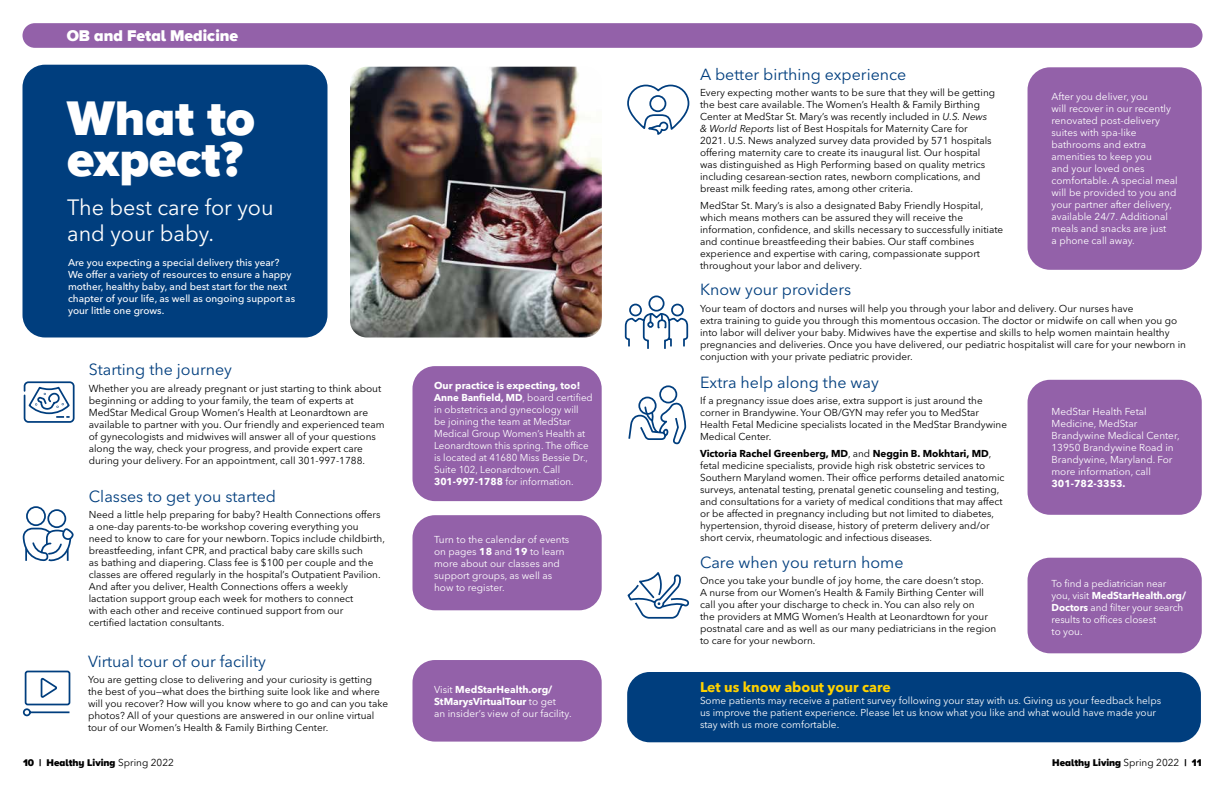
<style>
.page{position:relative;width:1224px;height:792px;background:#fff}
.page>*{position:absolute;margin:0;border:0;box-sizing:border-box;transform-origin:0 0}
.t1{font:900 50px/40.4px "Proxima Nova A";color:#fff}
.t2{font:22px/26px "Avenir Next LT Pro";color:#fff}
.t3{font:16px "Avenir Next LT Pro";color:#003e7e}
.t4{font:900 16px "Proxima Nova A";color:#fff}
.t5{font:700 14px "Avenir Next LT Pro";color:#ffd200}
.t6{font:10.1px/12.1px "Avenir Next LT Pro";color:#000}
.t7{font:10px/12px "Avenir Next LT Pro";color:#000}
.t8{font:10px/12px "Avenir Next LT Pro";color:#fff}
.t9{font:500 10px/12px "Avenir Next LT Pro";color:#fff}
.t10{font:900 10px "Proxima Nova A";color:#000}
.t11{font:700 10px "Avenir Next LT Pro";color:#fff}
.s1{font-size:10px}
.s2{font-weight:700}
.s3{font-style:italic}
.s4{font-family:"Avenir Next LT Pro";font-weight:400}
</style>
<div class="page">
<div style="left:627px;top:672px;width:574px;height:70px;background:#003e7e;border-radius:23px"></div>
<div style="left:1028px;top:67px;width:174px;height:203px;background:#9361a9;border-radius:22px"></div>
<div style="left:413px;top:660px;width:189px;height:82px;background:#9361a9;border-radius:23px"></div>
<div style="left:413px;top:515px;width:189px;height:95px;background:#9361a9;border-radius:22px"></div>
<div style="left:22px;top:65px;width:306px;height:272px;background:#003e7e;border-radius:23px"></div>
<div style="left:23px;top:23px;width:1180px;height:25px;background:#9361a9;border-radius:12px"></div>
<img style="left:350px;top:67px;width:252px;height:271px">
<div style="left:412px;top:366px;width:190px;height:135px;background:#9361a9;border-radius:22px"></div>
<div style="left:1028px;top:380px;width:174px;height:135px;background:#9361a9;border-radius:22px"></div>
<div style="left:1028px;top:558px;width:174px;height:95px;background:#9361a9;border-radius:22px"></div>
<svg style="left:627px;top:573px;width:62px;height:46px"></svg>
<svg style="left:23px;top:381px;width:52px;height:42px"></svg>
<svg style="left:624px;top:295px;width:65px;height:54px"></svg>
<svg style="left:627px;top:84px;width:63px;height:51px"></svg>
<svg style="left:22px;top:506px;width:52px;height:56px"></svg>
<svg style="left:22px;top:670px;width:49px;height:47px"></svg>
<svg style="left:628px;top:385px;width:59px;height:60px"></svg>
<h3 class="t4" style="left:67px;top:24px;width:173px">OB and Fetal Medicine</h3>
<h1 class="t1" style="left:67px;top:98px;width:189px">What to expect?</h1>
<h2 class="t2" style="left:67px;top:195px;width:208px">The best care for you and your baby.</h2>
<p class="t9" style="left:68px;top:257px;width:229px">Are you expecting a special delivery this year?<br>We offer a variety of resources to ensure a happy mother, healthy baby, and best start for the next chapter of your life, as well as ongoing support as your little one grows.</p>
<h3 class="t3" style="left:89px;top:360px;width:145px">Starting the journey</h3>
<p class="t6" style="left:89px;top:382px;width:297px">Whether you are already pregnant or just starting to think about beginning or adding to your family, the team of experts at MedStar Medical Group Women’s Health at Leonardtown are available to partner with you. Our friendly <span class="s1">and experienced team</span></p>
<p class="t7" style="left:89px;top:431px;width:289px">of gynecologists and midwives will answer all of your questions along the way, check your progress, and provide expert care during your delivery. For an appointment, call 301-997-1788.</p>
<h3 class="t3" style="left:89px;top:487px;width:189px">Classes to get you started</h3>
<p class="t7" style="left:89px;top:509px;width:298px">Need a little help preparing for baby? Health Connections offers a one-day parents-to-be workshop covering everything you<br>need to know to care for your newborn. Topics include childbirth, breastfeeding, infant CPR, and practical baby care skills such<br>as bathing and diapering. Class fee is $100 per couple and the classes are offered regularly in the hospital’s Outpatient Pavilion.<br>And after you deliver, Health Connections offers a weekly lactation support group each week for mothers to connect<br>with each other and receive continued support from our<br>certified lactation consultants.</p>
<h3 class="t3" style="left:88px;top:652px;width:179px">Virtual tour of our facility</h3>
<p class="t7" style="left:88px;top:674px;width:302px">You are getting close to delivering and your curiosity is getting the best of you—what does the birthing suite look like and where will you recover? How will you know where to go and can you take photos? All of your questions are answered in our online virtual tour of our Women’s Health &amp; Family Birthing Center.</p>
<p class="t8" style="left:434px;top:380px;width:160px"><span class="s2">Our practice is expecting, too!<br>Anne Banfield, MD</span>, board certified in obstetrics and gynecology will be joining the team at MedStar<br>Medical Group Women’s Health at<br>Leonardtown this spring. The office is located at 41680 Miss Bessie Dr.,<br>Suite 102, Leonardtown. Call<br><span class="s2">301-997-1788</span> for information.</p>
<p class="t8" style="left:434px;top:533px;width:137px">Turn to the calendar of events on pages <span class="s2">18</span> and <span class="s2">19</span> to learn more about our classes and support groups, as well as how to register.</p>
<p class="t8" style="left:434px;top:684px;width:139px">Visit <span class="s2">MedStarHealth.org/<br>StMarysVirtualTour</span> to get<br>an insider’s view of our facility.</p>
<h3 class="t3" style="left:700px;top:64px;width:208px">A better birthing experience</h3>
<p class="t7" style="left:700px;top:87px;width:296px">Every expecting mother wants to be sure that they will be getting the best care available. The Women’s Health &amp; Family Birthing Center at MedStar St. Mary’s was recently included in <span class="s3">U.S. News &amp; World Reports</span> list of Best Hospitals for Maternity Care for 2021. U.S. News analyzed survey data provided by 571 hospitals offering maternity care to create its inaugural list. Our hospital was distinguished as High Performing based on quality metrics including cesarean-section rates, newborn complications, and breast milk feeding rates, among other criteria.</p>
<p class="t7" style="left:700px;top:199px;width:305px">MedStar St. Mary’s is also a designated Baby Friendly Hospital, which means mothers can be assured they will receive the information, confidence, and skills necessary to successfully initiate and continue breastfeeding their babies. Our staff combines experience and expertise with caring, compassionate support throughout your labor and delivery.</p>
<p class="t8" style="left:1052px;top:91px;width:128px">After you deliver, you<br>will recover in our recently renovated post-delivery suites with spa-like bathrooms and extra amenities to keep you<br>and your loved ones comfortable. A special meal will be provided to you and your partner after delivery, available 24/7. Additional meals and snacks are just<br>a phone call away.</p>
<h3 class="t3" style="left:700px;top:280px;width:153px">Know your providers</h3>
<p class="t7" style="left:700px;top:302px;width:487px">Your team of doctors and nurses will help you through your labor and delivery. Our nurses have<br>extra training to guide you through this momentous occasion. The doctor or midwife on call when you go into labor will deliver your baby. Midwives have the expertise and skills to help women maintain healthy pregnancies and deliveries. Once you have delivered, our pediatric hospitalist will care for your newborn in conjuction with your private pediatric provider.</p>
<h3 class="t3" style="left:700px;top:372px;width:180px">Extra help along the way</h3>
<p class="t7" style="left:700px;top:395px;width:308px">If a pregnancy issue does arise, extra support is just around the corner in Brandywine. Your OB/GYN may refer you to MedStar Health Fetal Medicine specialists located in the MedStar Brandywine Medical Center.</p>
<p class="t7" style="left:700px;top:447px;width:306px"><span class="s2">Victoria Rachel Greenberg, MD</span>, and <span class="s2">Neggin B. Mokhtari, MD</span>, fetal medicine specialists, provide high risk obstetric services to Southern Maryland women. Their office performs detailed anatomic surveys, antenatal testing, prenatal genetic counseling and testing, and consultations for a variety of medical conditions that may affect or be affected in pregnancy including but not limited to diabetes, hypertension, thyroid disease, history of preterm delivery and/or short cervix, rheumatologic and infectious diseases.</p>
<p class="t8" style="left:1052px;top:406px;width:130px">MedStar Health Fetal<br>Medicine, MedStar<br>Brandywine Medical Center,<br>13950 Brandywine Road in<br>Brandywine, Maryland. For more information, call</p>
<p class="t11" style="left:1052px;top:477px;width:76px">301-782-3353.</p>
<h3 class="t3" style="left:700px;top:552px;width:205px">Care when you return home</h3>
<p class="t7" style="left:700px;top:575px;width:298px">Once you take your bundle of joy home, the care doesn’t stop.<br>A nurse from our Women’s Health &amp; Family Birthing Center will call you after your discharge to check in. You can also rely on<br>the providers at MMG Women’s Health at Leonardtown for your postnatal care and as well as our many pediatricians in the region to care for your newborn.</p>
<p class="t8" style="left:1052px;top:577px;width:136px">To find a pediatrician near you, visit <span class="s2">MedStarHealth.org/<br>Doctors</span> and filter your search results to offices closest<br>to you.</p>
<h3 class="t5" style="left:700px;top:678px;width:192px">Let us know about your care</h3>
<p class="t8" style="left:700px;top:694px;width:463px">Some patients may receive a patient survey following your stay with us. Giving us your feedback helps us improve the patient experience. Please let us know what you like and what would have made your stay with us more comfortable.</p>
<p class="t10" style="left:23px;top:755px;width:153px">10 | Healthy Living <span class="s4">Spring 2022</span></p>
<p class="t10" style="left:1052px;top:755px;width:151px">Healthy Living <span class="s4">Spring 2022</span> | 11</p>
</div>
